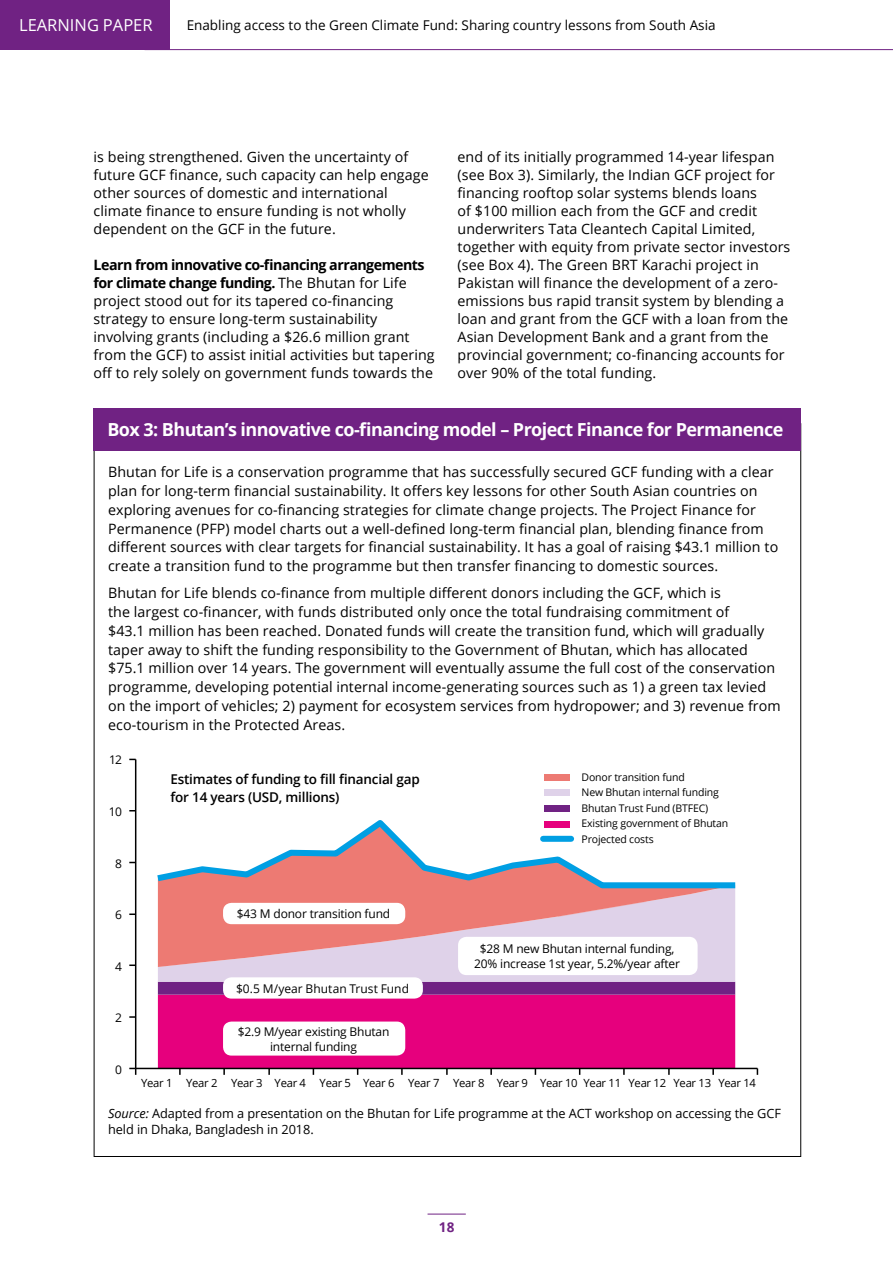
<style>
.page{position:relative;width:893px;height:1263px;background:#fff}
.page>*{position:absolute;margin:0;border:0;box-sizing:border-box;transform-origin:0 0}
.Box_head{font:700 18px "Open Sans";letter-spacing:-.03em;color:#fff}
.t1{font:16.5px "Open Sans";color:#fff}
.Body{font:14.25px/18px "Open Sans";letter-spacing:.005em;color:#000}
.t2{font:13.5px "Open Sans";color:#000}
.Figure_text{font:600 13.5px "Open Sans";letter-spacing:-.015em;color:#000}
.t3{font:700 13.5px "Open Sans";color:#702283}
.Source{font:12.75px/16.5px "Open Sans";letter-spacing:-.005em;color:#000}
.Figure_text-2{font:12px/15px "Open Sans";letter-spacing:-.015em;color:#000;text-align:center}
.t4{font:11.25px "Open Sans";letter-spacing:-.025em;color:#000}
.Figure_text-3{font:10.5px "Open Sans";letter-spacing:-.015em;color:#000}
.s1{font-weight:700}
.s2{font-style:italic}
</style>
<div class="page">
<div style="left:0;top:0;width:170px;height:50px;background:#702283"></div>
<hr style="left:428px;top:1214px;width:38px;height:1px;background:#702283">
<hr style="left:145px;top:49px;width:748px;height:1px;background:#702283">
<div style="left:94px;top:408px;width:707px;height:43px;background:#702283"></div>
<div style="left:158px;top:967px;width:577px;height:15px;background:#dfd2e9"></div>
<svg style="left:158px;top:891px;width:577px;height:76px;background:#e79fa4"></svg>
<hr style="left:135px;top:759px;width:1px;height:309px;background:#000">
<svg style="left:129px;top:913px;width:6px;height:2px"></svg>
<svg style="left:129px;top:964px;width:6px;height:2px"></svg>
<svg style="left:129px;top:1016px;width:6px;height:2px"></svg>
<hr style="left:136px;top:1068px;width:621px;height:1px;background:#000">
<svg style="left:158px;top:982px;width:577px;height:93px;background:#d61885"></svg>
<svg style="left:129px;top:1068px;width:7px;height:7px"></svg>
<svg style="left:157px;top:820px;width:579px;height:71px"></svg>
<div style="left:544px;top:774px;width:26px;height:6px;background:#ed7a73"></div>
<div style="left:544px;top:789px;width:26px;height:7px;background:#dfd2e9"></div>
<div style="left:544px;top:805px;width:26px;height:7px;background:#702283"></div>
<div style="left:544px;top:821px;width:26px;height:6px;background:#e6007d"></div>
<div style="left:543px;top:836px;width:28px;height:6px;background:#009fe3"></div>
<div style="left:223px;top:903px;width:182px;height:21px;background:#fff;border-radius:9px"></div>
<div style="left:223px;top:977px;width:200px;height:21px;background:#fff;border-radius:9px"></div>
<div style="left:223px;top:1021px;width:182px;height:34px;background:#fff;border-radius:9px"></div>
<div style="left:458px;top:937px;width:240px;height:38px;background:#fff;border-radius:9px"></div>
<p class="t1" style="left:19px;top:14px;width:135px">LEARNING PAPER</p>
<p class="t2" style="left:187px;top:16px;width:530px">Enabling access to the Green Climate Fund: Sharing country lessons from South Asia</p>
<p class="Body" style="left:94px;top:147px;width:337px">is being strengthened. Given the uncertainty of future GCF finance, such capacity can help engage other sources of domestic and international climate finance to ensure funding is not wholly dependent on the GCF in the future.</p>
<p class="Body" style="left:94px;top:255px;width:343px"><span class="s1">Learn from innovative co-financing arrangements for climate change funding.</span> The Bhutan for Life project stood out for its tapered co-financing strategy to ensure long-term sustainability involving grants (including a $26.6 million grant from the GCF) to assist initial activities but tapering off to rely solely on government funds towards the</p>
<p class="Body" style="left:458px;top:147px;width:334px">end of its initially programmed 14-year lifespan (see Box 3). Similarly, the Indian GCF project for financing rooftop solar systems blends loans<br>of $100 million each from the GCF and credit underwriters Tata Cleantech Capital Limited, together with equity from private sector investors (see Box 4). The Green BRT Karachi project in Pakistan will finance the development of a zero&shy;emissions bus rapid transit system by blending a loan and grant from the GCF with a loan from the Asian Development Bank and a grant from the provincial government; co-financing accounts for over 90% of the total funding.</p>
<p class="Box_head" style="left:107px;top:417px;width:678px">Box 3: Bhutan’s innovative co-financing model – Project Finance for Permanence</p>
<p class="Body" style="left:108px;top:462px;width:672px;line-height:18.8px">Bhutan for Life is a conservation programme that has successfully secured GCF funding with a clear plan for long-term financial sustainability. It offers key lessons for other South Asian countries on exploring avenues for co-financing strategies for climate change projects. The Project Finance for Permanence (PFP) model charts out a well-defined long-term financial plan, blending finance from different sources with clear targets for financial sustainability. It has a goal of raising $43.1 million to create a transition fund to the programme but then transfer financing to domestic sources.</p>
<p class="Body" style="left:108px;top:583px;width:674px;line-height:18.8px">Bhutan for Life blends co-finance from multiple different donors including the GCF, which is<br>the largest co-financer, with funds distributed only once the total fundraising commitment of<br>$43.1 million has been reached. Donated funds will create the transition fund, which will gradually taper away to shift the funding responsibility to the Government of Bhutan, which has allocated $75.1 million over 14 years. The government will eventually assume the full cost of the conservation programme, developing potential internal income-generating sources such as 1) a green tax levied on the import of vehicles; 2) payment for ecosystem services from hydropower; and 3) revenue from eco-tourism in the Protected Areas.</p>
<p class="Figure_text-2" style="left:109px;top:752px;width:15px">12</p>
<p class="Figure_text-2" style="left:109px;top:804px;width:15px">10</p>
<p class="Figure_text-2" style="left:115px;top:855px;width:8px">8</p>
<p class="Figure_text-2" style="left:115px;top:907px;width:8px">6</p>
<p class="Figure_text-2" style="left:115px;top:959px;width:8px">4</p>
<p class="Figure_text-2" style="left:115px;top:1010px;width:8px">2</p>
<p class="Figure_text-2" style="left:115px;top:1062px;width:8px">0</p>
<p class="Figure_text" style="left:170px;top:770px;width:251px">Estimates of funding to fill financial gap</p>
<p class="Figure_text" style="left:170px;top:788px;width:171px">for 14 years (USD, millions)</p>
<p class="Figure_text-2" style="left:237px;top:906px;width:155px">$43 M donor transition fund</p>
<p class="Figure_text-2" style="left:236px;top:980px;width:175px">$0.5 M/year Bhutan Trust Fund</p>
<p class="Figure_text-2" style="left:238px;top:1023px;width:153px">$2.9 M/year existing Bhutan internal funding</p>
<p class="Figure_text-3" style="left:582px;top:770px;width:105px">Donor transition fund</p>
<p class="Figure_text-3" style="left:582px;top:785px;width:139px">New Bhutan internal funding</p>
<p class="Figure_text-3" style="left:582px;top:801px;width:128px">Bhutan Trust Fund (BTFEC)</p>
<p class="Figure_text-3" style="left:582px;top:816px;width:148px">Existing government of Bhutan</p>
<p class="Figure_text-3" style="left:582px;top:832px;width:74px">Projected costs</p>
<p class="Figure_text-2" style="left:474px;top:941px;width:207px">$28 M new Bhutan internal funding,<br>20% increase 1st year, 5.2%/year after</p>
<p class="t4" style="left:141px;top:1075px;width:616px">Year 1 Year 2 Year 3 Year 4 Year 5 Year 6 Year 7 Year 8 Year 9 Year 10 Year 11 Year 12 Year 13 Year 14</p>
<p class="Source" style="left:108px;top:1104px;width:674px"><span class="s2">Source:</span> Adapted from a presentation on the Bhutan for Life programme at the ACT workshop on accessing the GCF held in Dhaka, Bangladesh in 2018.</p>
<p class="t3" style="left:439px;top:1217px;width:17px">18</p>
</div>
